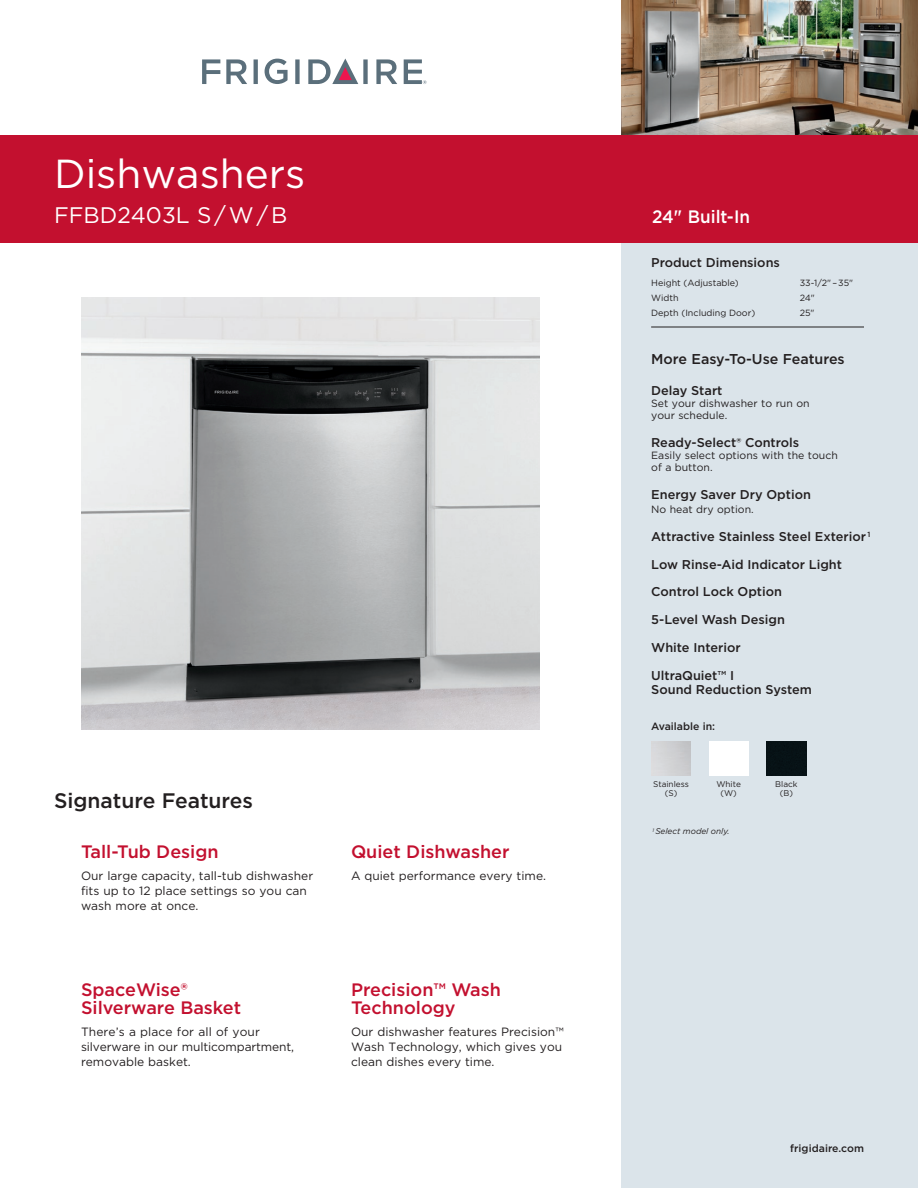
<style>
.page{position:relative;width:918px;height:1188px;background:#fff}
.page>*{position:absolute;margin:0;border:0;box-sizing:border-box;transform-origin:0 0}
.t1{font:40.5px "Gotham";color:#fff}
.t2{font:22.5px "Gotham";color:#fff}
.t3{font:500 21px "Gotham";color:#231f20}
.t4{font:500 18px/18px "Gotham";color:#c3102f}
.t5{font:500 18px "Gotham";color:#fff;scale:.95 1}
.t6{font:500 14.25px "Gotham";color:#231f20}
.t7{font:500 12.75px/27.8px "Gotham";color:#231f20}
.t8{font:12px/15px "Gotham";color:#231f20}
.t9{font:10.5px/12px "Gotham";color:#231f20}
.t10{font:500 10.5px "Gotham";color:#231f20}
.t11{font:9px "Gotham";color:#231f20}
.t12{font:8.25px/9px "Gotham";color:#231f20;text-align:center}
.t13{font:italic 8.25px "Gotham";color:#231f20}
</style>
<div class="page">
<div style="left:621px;top:0;width:297px;height:1188px;background:#dbe4ea"></div>
<img style="left:621px;top:0;width:297px;height:135px">
<svg style="left:265px;top:59px;width:23px;height:25px"></svg>
<svg style="left:202px;top:59px;width:18px;height:25px"></svg>
<svg style="left:226px;top:59px;width:21px;height:25px"></svg>
<svg style="left:254px;top:59px;width:4px;height:25px"></svg>
<svg style="left:295px;top:59px;width:5px;height:25px"></svg>
<svg style="left:376px;top:59px;width:21px;height:25px"></svg>
<svg style="left:308px;top:59px;width:60px;height:25px"></svg>
<svg style="left:404px;top:59px;width:23px;height:25px"></svg>
<div style="left:0;top:135px;width:918px;height:108px;background:#c3102f"></div>
<img style="left:81px;top:297px;width:459px;height:432px">
<hr style="left:651px;top:327px;width:213px;height:1px;background:#231f20">
<div style="left:709px;top:741px;width:40px;height:35px;background:#fff"></div>
<img style="left:767px;top:741px;width:39px;height:35px">
<h1 class="t1" style="left:54px;top:147px;width:253px">Dishwashers</h1>
<h2 class="t2" style="left:54px;top:201px;width:235px">FFBD2403L S / W / B</h2>
<h1 class="t1" style="left:86px;top:147px;width:312px">rop-In Cooktop</h1>
<h2 class="t2" style="left:69px;top:201px;width:122px">PEC3085K</h2>
<h3 class="t5" style="left:648px;top:205px;width:109px">30" Elec ric</h3>
<h3 class="t5" style="left:652px;top:205px;width:105px">24" Built-In</h3>
<h3 class="t3" style="left:54px;top:787px;width:201px">Signature Features</h3>
<h3 class="t4" style="left:81px;top:843px;width:139px">Tall-Tub Design</h3>
<p class="t8" style="left:81px;top:868px;width:234px">Our large capacity, tall-tub dishwasher fits up to 12 place settings so you can wash more at once.</p>
<h3 class="t4" style="left:81px;top:981px;width:162px">SpaceWise®<br>Silverware Basket</h3>
<p class="t8" style="left:81px;top:1024px;width:215px">There’s a place for all of your silverware in our multicompartment, removable basket.</p>
<h3 class="t4" style="left:351px;top:843px;width:160px">Quiet Dishwasher</h3>
<p class="t8" style="left:351px;top:868px;width:197px">A quiet performance every time.</p>
<h3 class="t4" style="left:351px;top:981px;width:151px">Precision™ Wash<br>Technology</h3>
<p class="t8" style="left:351px;top:1024px;width:214px;text-align:justify">Our dishwasher features Precision™ Wash Technology, which gives you clean dishes every time.</p>
<p class="t7" style="left:651px;top:249px;width:130px">Product Dimensions</p>
<p class="t11" style="left:651px;top:277px;width:89px">Height (Adjustable)</p>
<p class="t11" style="left:800px;top:277px;width:55px">33-1/2" – 35"</p>
<p class="t11" style="left:651px;top:292px;width:29px">Width</p>
<p class="t11" style="left:800px;top:292px;width:17px">24"</p>
<p class="t11" style="left:651px;top:307px;width:106px">Depth (Including Door)</p>
<p class="t11" style="left:800px;top:307px;width:16px">25"</p>
<p class="t6" style="left:651px;top:349px;width:195px">More Easy-To-Use Features</p>
<p class="t7" style="left:651px;top:377px;width:73px">Delay Start</p>
<p class="t9" style="left:651px;top:397px;width:160px">Set your dishwasher to run on your schedule.</p>
<p class="t7" style="left:651px;top:429px;width:150px">Ready-Select® Controls</p>
<p class="t9" style="left:651px;top:449px;width:188px">Easily select options with the touch of a button.</p>
<p class="t7" style="left:651px;top:480px;width:161px">Energy Saver Dry Option</p>
<p class="t9" style="left:651px;top:503px;width:104px">No heat dry option.</p>
<p class="t7" style="left:651px;top:522px;width:221px">Attractive Stainless Steel Exterior <sup>1<br></sup>Low Rinse-Aid Indicator Light<br>Control Lock Option<br>5-Level Wash Design<br>White Interior<br>UltraQuiet™ I</p>
<p class="t7" style="left:651px;top:675px;width:162px">Sound Reduction System</p>
<p class="t10" style="left:651px;top:720px;width:65px">Available in:</p>
<p class="t12" style="left:653px;top:779px;width:37px">Stainless (S)</p>
<p class="t12" style="left:775px;top:779px;width:24px">Black (B)</p>
<p class="t12" style="left:716px;top:779px;width:26px">White (W)</p>
<p class="t13" style="left:653px;top:826px;width:79px"><sup>1</sup> Select model only.</p>
<p class="t10" style="left:790px;top:1141px;width:75px">frigidaire.com</p>
</div>
